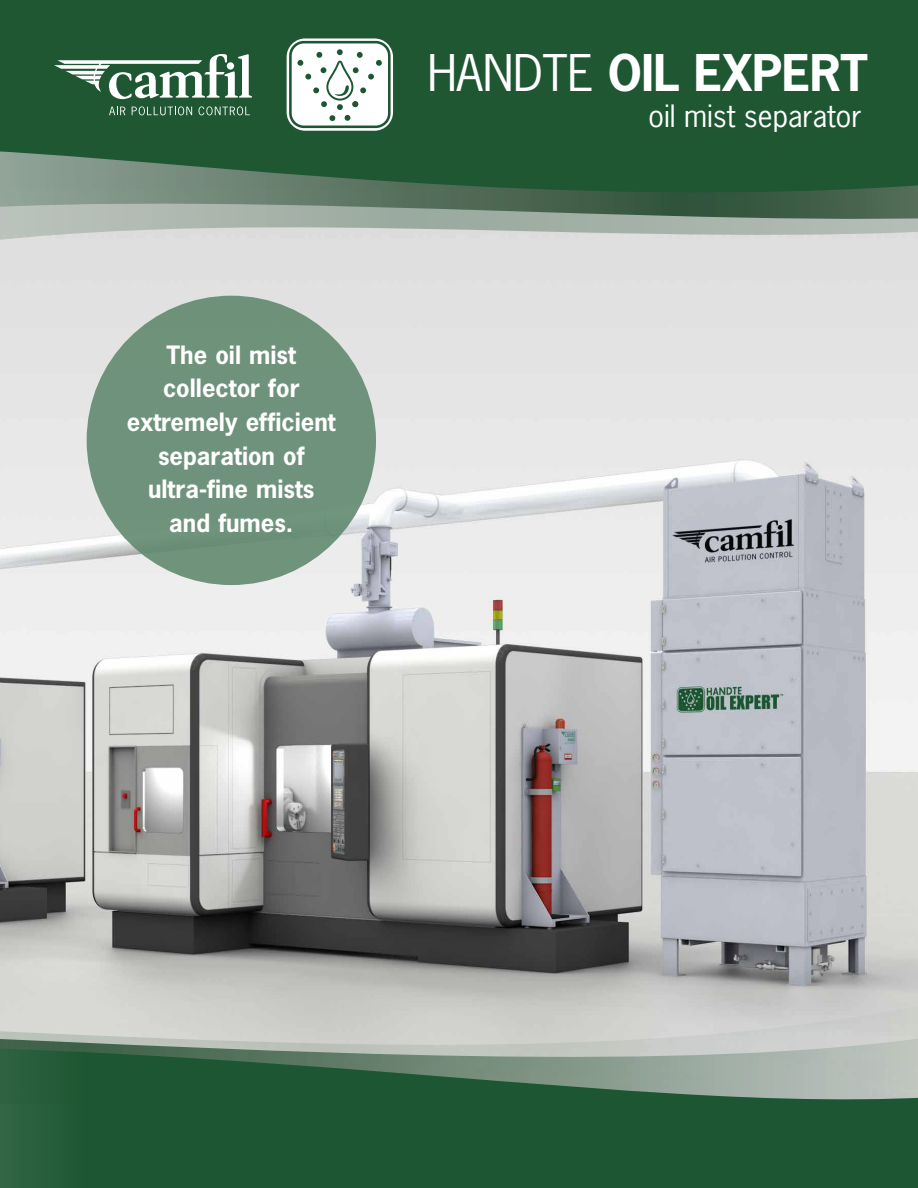
<style>
.page{position:relative;width:918px;height:1188px;background:#fff}
.page>*{position:absolute;margin:0;border:0;box-sizing:border-box;transform-origin:0 0}
.t1{font:700 47.55px "News Gothic Std";letter-spacing:-.01em;color:#fff}
.t2{font:28.95px "News Gothic Std";color:#fff}
.t3{font:700 23.7px/33.6px "News Gothic Std";color:#fff;text-align:center}
.s1{font-weight:400}
</style>
<div class="page">
<img style="left:0;top:293px;width:918px;height:687px">
<div style="left:0;top:281px;width:918px;height:12px;background:#e1e1e1"></div>
<svg style="left:0;top:0;width:918px;height:281px;background:#557c63"></svg>
<div style="left:87px;top:296px;width:289px;height:289px;background:#6e927b;border-radius:50%"></div>
<svg style="left:0;top:980px;width:918px;height:17px;background:#c2c3bf"></svg>
<svg style="left:0;top:997px;width:918px;height:19px;background:#cccdc9"></svg>
<svg style="left:0;top:1016px;width:918px;height:172px;background:#527a60"></svg>
<svg style="left:54px;top:54px;width:198px;height:45px"></svg>
<div style="left:227px;top:62px;width:7px;height:8px;background:#fff;border-radius:50%"></div>
<svg style="left:109px;top:107px;width:16px;height:8px"></svg>
<svg style="left:132px;top:106px;width:60px;height:9px"></svg>
<svg style="left:198px;top:106px;width:52px;height:9px"></svg>
<svg style="left:287px;top:38px;width:106px;height:93px"></svg>
<svg style="left:289px;top:41px;width:102px;height:87px"></svg>
<p class="t3" style="left:127px;top:338px;width:210px">The oil mist collector for extremely efficient separation of ultra-fine mists and fumes.</p>
<h1 class="t1" style="left:428px;top:42px;width:442px"><span class="s1">HANDTE</span> OIL EXPERT</h1>
<p class="t2" style="left:649px;top:97px;width:215px">oil mist separator</p>
</div>
